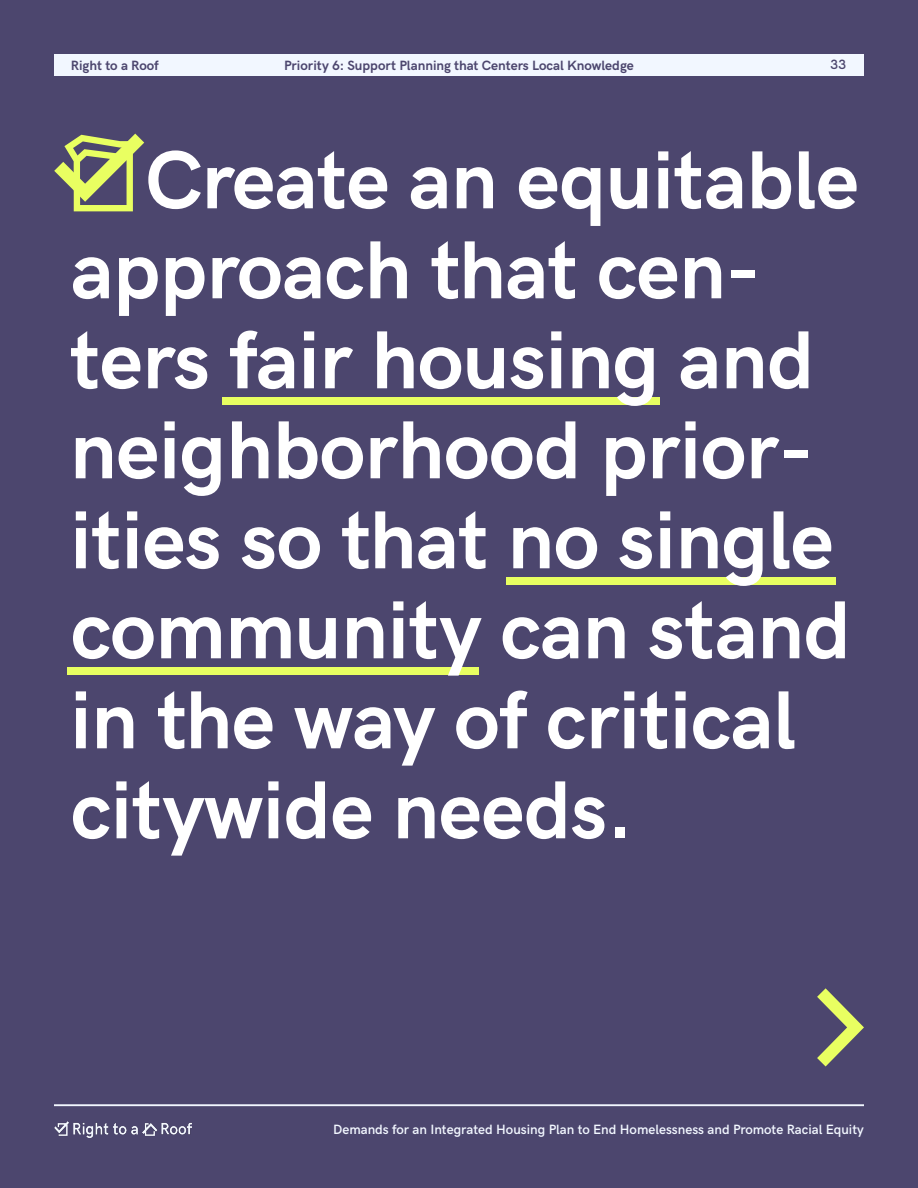
<style>
.page{position:relative;width:918px;height:1188px;background:#4c466e}
.page>*{position:absolute;margin:0;border:0;box-sizing:border-box;transform-origin:0 0}
.t1{font:700 82.5px/90px "HK Grotesk";letter-spacing:-.005em;color:#fff}
.t2{font:600 13.5px "HK Grotesk";color:#f2f7ff}
.t3{font:700 13.5px "HK Grotesk";color:#4c466e}
.t4{font:600 13.5px "HK Grotesk";color:#4c466e}
</style>
<div class="page">
<hr style="left:54px;top:1104px;width:810px;height:2px;background:#f2f7ff">
<img style="left:54px;top:1122px;width:138px;height:15px">
<div style="left:54px;top:54px;width:810px;height:21px;background:#f2f7ff"></div>
<div style="left:507px;top:577px;width:329px;height:8px;background:#e8ff61"></div>
<div style="left:68px;top:667px;width:411px;height:8px;background:#e8ff61"></div>
<div style="left:222px;top:398px;width:438px;height:7px;background:#e8ff61"></div>
<svg style="left:54px;top:134px;width:90px;height:77px"></svg>
<svg style="left:817px;top:988px;width:47px;height:79px"></svg>
<p class="t3" style="left:71px;top:55px;width:90px">Right to a Roof</p>
<p class="t3" style="left:284px;top:55px;width:351px">Priority 6: Support Planning that Centers Local Knowledge</p>
<p class="t4" style="left:831px;top:55px;width:17px">33</p>
<p class="t1" style="left:70px;top:129px;width:791px;text-indent:75px">Create an equitable approach that cen&shy;ters fair housing and neighborhood prior&shy;ities so that no single community can stand in the way of critical citywide needs.</p>
<p class="t2" style="left:333px;top:1119px;width:532px">Demands for an Integrated Housing Plan to End Homelessness and Promote Racial Equity</p>
</div>
